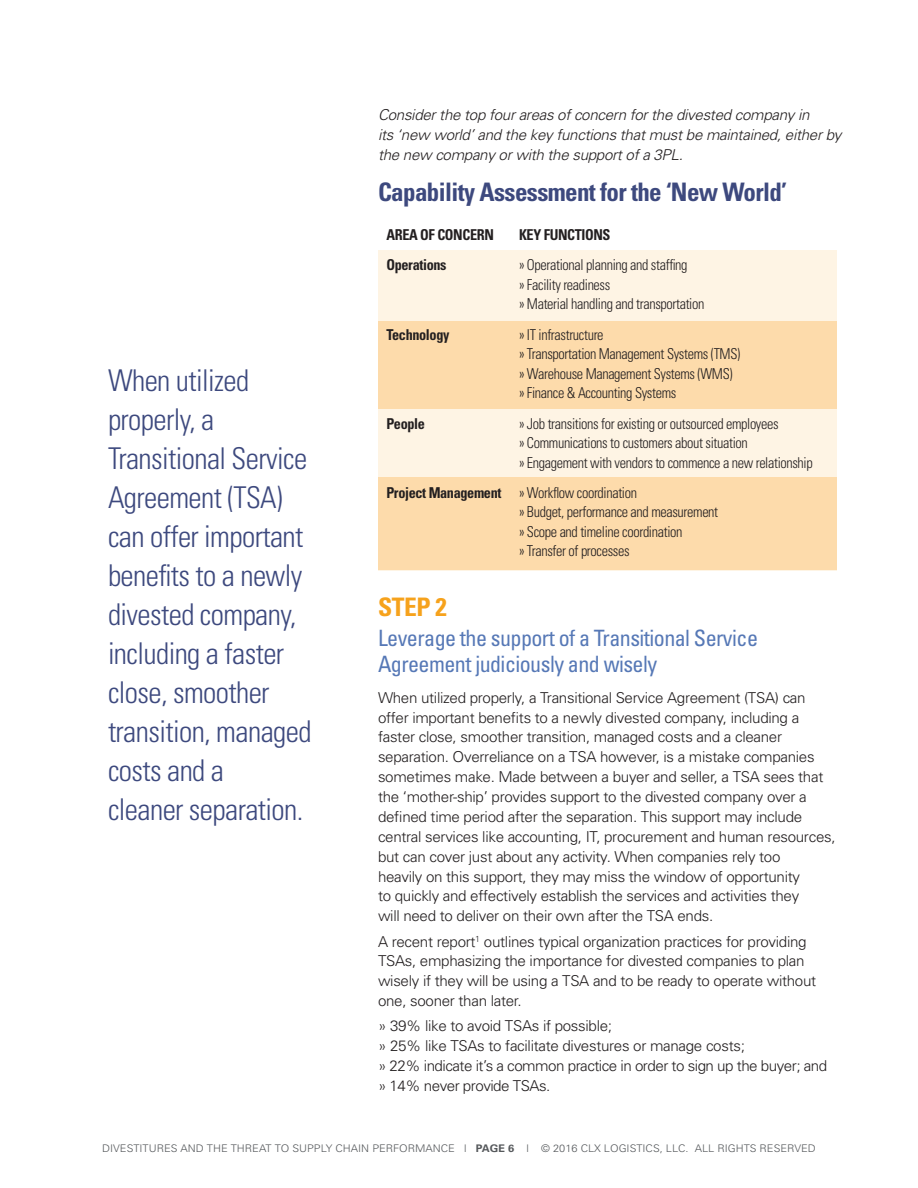
<style>
.page{position:relative;width:918px;height:1188px;background:#fff}
.page>*{position:absolute;margin:0;border:0;box-sizing:border-box;transform-origin:0 0}
.body_copy{font:300 condensed 30px/39px "Univers";letter-spacing:-.02em;color:#3d497e}
.subheads{font:700 condensed 25.5px "Univers";letter-spacing:-.025em;color:#3d497e}
.body_copy-2{font:700 condensed 25.5px "Univers";color:#f6a21c}
.step_description{font:condensed 22.5px/25.5px "Univers";letter-spacing:-.025em;color:#5678b6}
.body_copy-3{font:300 15px/19.8px "Univers";letter-spacing:-.02em;color:#231f20}
.t1{font:300 condensed 15px/19.5px "Univers";letter-spacing:-.025em;color:#231f20;scale:.95 1}
.body_copy-4{font:italic 300 15px/19.8px "Univers";letter-spacing:-.02em;color:#231f20}
.t2{font:700 condensed 15px "Univers";letter-spacing:-.025em;color:#231f20;scale:.95 1}
.t3{font:300 10.5px "Univers";color:#56595c;scale:1.05 1}
.s1{font-weight:700}
</style>
<div class="page">
<div style="left:378px;top:250px;width:459px;height:320px;background:#fef4e4"></div>
<div style="left:378px;top:321px;width:459px;height:87px;background:#fddbab"></div>
<div style="left:378px;top:477px;width:459px;height:93px;background:#fddbab"></div>
<p class="body_copy" style="left:108px;top:361px;width:205px">When utilized properly, a<br>Transitional Service<br>Agreement (TSA) can offer important benefits to a newly divested company, including a faster close, smoother transition, managed costs and a<br>cleaner separation.</p>
<p class="body_copy-4" style="left:378px;top:104px;width:465px">Consider the top four areas of concern for the divested company in<br>its ‘new world’ and the key functions that must be maintained, either by the new company or with the support of a 3PL.</p>
<p class="subheads" style="left:378px;top:177px;width:410px">Capability Assessment for the ‘New World’</p>
<p class="t2" style="left:386px;top:226px;width:115px">AREA OF CONCERN</p>
<p class="t2" style="left:519px;top:226px;width:98px">KEY FUNCTIONS</p>
<p class="t2" style="left:386px;top:256px;width:65px">Operations</p>
<p class="t1" style="left:519px;top:255px;width:197px">» Operational planning and staffing<br>» Facility readiness<br>» Material handling and transportation</p>
<p class="t2" style="left:386px;top:325px;width:68px">Technology</p>
<p class="t1" style="left:519px;top:325px;width:234px">» IT infrastructure<br>» Transportation Management Systems (TMS) » Warehouse Management Systems (WMS) » Finance &amp; Accounting Systems</p>
<p class="t2" style="left:386px;top:414px;width:42px">People</p>
<p class="t1" style="left:519px;top:413px;width:311px">» Job transitions for existing or outsourced employees<br>» Communications to customers about situation<br>» Engagement with vendors to commence a new relationship</p>
<p class="t1" style="left:519px;top:483px;width:211px;text-indent:-133px"><span class="s1">Project Management</span> » Workflow coordination<br>» Budget, performance and measurement » Scope and timeline coordination<br>» Transfer of processes</p>
<p class="body_copy-2" style="left:378px;top:591px;width:70px">STEP 2</p>
<p class="step_description" style="left:378px;top:625px;width:382px">Leverage the support of a Transitional Service<br>Agreement judiciously and wisely</p>
<p class="body_copy-3" style="left:378px;top:687px;width:459px">When utilized properly, a Transitional Service Agreement (TSA) can offer important benefits to a newly divested company, including a faster close, smoother transition, managed costs and a cleaner separation. Overreliance on a TSA however, is a mistake companies sometimes make. Made between a buyer and seller, a TSA sees that the ‘mother-ship’ provides support to the divested company over a defined time period after the separation. This support may include central services like accounting, IT, procurement and human resources, but can cover just about any activity. When companies rely too<br>heavily on this support, they may miss the window of opportunity<br>to quickly and effectively establish the services and activities they<br>will need to deliver on their own after the TSA ends.</p>
<p class="body_copy-3" style="left:378px;top:931px;width:440px">A recent report<sup>1</sup> outlines typical organization practices for providing TSAs, emphasizing the importance for divested companies to plan wisely if they will be using a TSA and to be ready to operate without one, sooner than later.</p>
<p class="body_copy-3" style="left:378px;top:1016px;width:236px">» 39% like to avoid TSAs if possible;</p>
<p class="body_copy-3" style="left:378px;top:1036px;width:368px">» 25% like TSAs to facilitate divestures or manage costs;</p>
<p class="body_copy-3" style="left:378px;top:1056px;width:451px">» 22% indicate it’s a common practice in order to sign up the buyer; and</p>
<p class="body_copy-3" style="left:378px;top:1075px;width:174px">» 14% never provide TSAs.</p>
<p class="t3" style="left:102px;top:1142px;width:681px">DIVESTITURES AND THE THREAT TO SUPPLY CHAIN PERFORMANCE | <span class="s1">PAGE 6</span> | © 2016 CLX LOGISTICS, LLC. ALL RIGHTS RESERVED</p>
</div>
